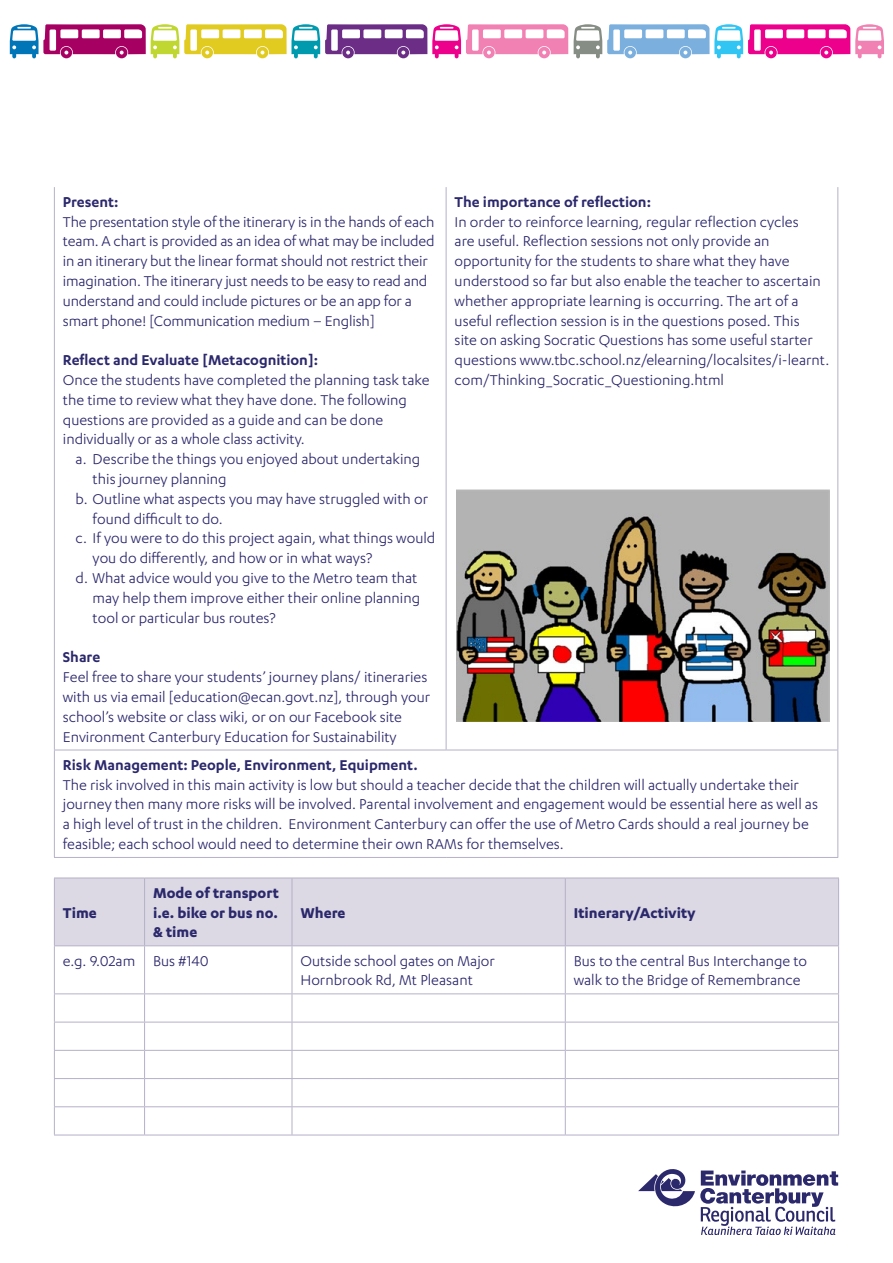
<style>
.page{position:relative;width:893px;height:1263px;background:#fff}
.page>*{position:absolute;margin:0;border:0;box-sizing:border-box;transform-origin:0 0}
.t1{font:16.5px/19.8px "Karbon";color:#2b286c}
.t2{font:600 16.5px "Karbon";color:#2b286c}
.t3{font:700 16.5px/19.8px "Karbon";color:#2b286c;text-align:justify}
</style>
<div class="page">
<hr style="left:54px;top:187px;width:1px;height:563px;background:#b5b0c8">
<hr style="left:446px;top:187px;width:1px;height:563px;background:#b5b0c8">
<hr style="left:837px;top:187px;width:1px;height:563px;background:#b5b0c8">
<hr style="left:54px;top:750px;width:392px;height:1px;background:#b5b0c8">
<hr style="left:54px;top:750px;width:1px;height:107px;background:#b5b0c8">
<hr style="left:446px;top:750px;width:392px;height:1px;background:#b5b0c8">
<hr style="left:837px;top:750px;width:1px;height:107px;background:#b5b0c8">
<hr style="left:54px;top:857px;width:392px;height:1px;background:#b5b0c8">
<hr style="left:446px;top:857px;width:392px;height:1px;background:#b5b0c8">
<div style="left:55px;top:879px;width:783px;height:66px;background:#dcd9e4"></div>
<hr style="left:54px;top:878px;width:91px;height:1px;background:#b5b0c8">
<hr style="left:54px;top:878px;width:1px;height:67px;background:#b5b0c8">
<hr style="left:145px;top:878px;width:147px;height:1px;background:#b5b0c8">
<hr style="left:144px;top:878px;width:1px;height:67px;background:#b5b0c8">
<hr style="left:292px;top:878px;width:273px;height:1px;background:#b5b0c8">
<hr style="left:292px;top:878px;width:1px;height:67px;background:#b5b0c8">
<hr style="left:565px;top:878px;width:274px;height:1px;background:#b5b0c8">
<hr style="left:565px;top:878px;width:1px;height:67px;background:#b5b0c8">
<hr style="left:838px;top:878px;width:1px;height:67px;background:#b5b0c8">
<hr style="left:54px;top:945px;width:91px;height:1px;background:#b5b0c8">
<hr style="left:54px;top:946px;width:1px;height:47px;background:#b5b0c8">
<hr style="left:145px;top:945px;width:147px;height:1px;background:#b5b0c8">
<hr style="left:144px;top:946px;width:1px;height:47px;background:#b5b0c8">
<hr style="left:292px;top:945px;width:273px;height:1px;background:#b5b0c8">
<hr style="left:292px;top:946px;width:1px;height:47px;background:#b5b0c8">
<hr style="left:565px;top:945px;width:274px;height:1px;background:#b5b0c8">
<hr style="left:565px;top:946px;width:1px;height:47px;background:#b5b0c8">
<hr style="left:838px;top:946px;width:1px;height:47px;background:#b5b0c8">
<hr style="left:54px;top:993px;width:91px;height:1px;background:#b5b0c8">
<hr style="left:145px;top:993px;width:147px;height:1px;background:#b5b0c8">
<hr style="left:292px;top:993px;width:273px;height:1px;background:#b5b0c8">
<hr style="left:565px;top:993px;width:274px;height:1px;background:#b5b0c8">
<hr style="left:54px;top:1022px;width:91px;height:1px;background:#b5b0c8">
<hr style="left:145px;top:1022px;width:147px;height:1px;background:#b5b0c8">
<hr style="left:292px;top:1022px;width:273px;height:1px;background:#b5b0c8">
<hr style="left:565px;top:1022px;width:274px;height:1px;background:#b5b0c8">
<hr style="left:54px;top:1050px;width:91px;height:1px;background:#b5b0c8">
<hr style="left:145px;top:1050px;width:147px;height:1px;background:#b5b0c8">
<hr style="left:292px;top:1050px;width:273px;height:1px;background:#b5b0c8">
<hr style="left:565px;top:1050px;width:274px;height:1px;background:#b5b0c8">
<hr style="left:54px;top:1078px;width:91px;height:1px;background:#b5b0c8">
<hr style="left:145px;top:1078px;width:147px;height:1px;background:#b5b0c8">
<hr style="left:292px;top:1078px;width:273px;height:1px;background:#b5b0c8">
<hr style="left:565px;top:1078px;width:274px;height:1px;background:#b5b0c8">
<hr style="left:54px;top:1106px;width:91px;height:1px;background:#b5b0c8">
<svg style="left:54px;top:994px;width:1px;height:141px"></svg>
<hr style="left:145px;top:1106px;width:147px;height:1px;background:#b5b0c8">
<svg style="left:144px;top:994px;width:1px;height:141px"></svg>
<hr style="left:292px;top:1106px;width:273px;height:1px;background:#b5b0c8">
<svg style="left:292px;top:994px;width:1px;height:141px"></svg>
<hr style="left:565px;top:1106px;width:274px;height:1px;background:#b5b0c8">
<svg style="left:565px;top:994px;width:1px;height:141px"></svg>
<svg style="left:838px;top:994px;width:1px;height:141px"></svg>
<hr style="left:54px;top:1135px;width:91px;height:1px;background:#b5b0c8">
<hr style="left:145px;top:1135px;width:147px;height:1px;background:#b5b0c8">
<hr style="left:292px;top:1135px;width:273px;height:1px;background:#b5b0c8">
<hr style="left:565px;top:1135px;width:274px;height:1px;background:#b5b0c8">
<svg style="left:638px;top:1169px;width:200px;height:66px"></svg>
<svg style="left:574px;top:24px;width:310px;height:34px"></svg>
<svg style="left:10px;top:24px;width:558px;height:34px"></svg>
<img style="left:456px;top:490px;width:374px;height:231px">
<p class="t2" style="left:63px;top:192px;width:57px">Present:</p>
<p class="t1" style="left:63px;top:211px;width:373px">The presentation style of the itinerary is in the hands of each team. A chart is provided as an idea of what may be included in an itinerary but the linear format should not restrict their imagination. The itinerary just needs to be easy to read and understand and could include pictures or be an app for a smart phone! [Communication medium – English]</p>
<p class="t2" style="left:63px;top:351px;width:257px">Reflect and Evaluate [Metacognition]:</p>
<p class="t1" style="left:63px;top:370px;width:368px">Once the students have completed the planning task take the time to review what they have done. The following questions are provided as a guide and can be done individually or as a whole class activity.</p>
<p class="t1" style="left:76px;top:449px;width:346px">a. Describe the things you enjoyed about undertaking</p>
<p class="t1" style="left:93px;top:469px;width:136px">this journey planning</p>
<p class="t1" style="left:76px;top:488px;width:354px">b. Outline what aspects you may have struggled with or</p>
<p class="t1" style="left:93px;top:508px;width:132px">found difficult to do.</p>
<p class="t1" style="left:76px;top:528px;width:361px">c. If you were to do this project again, what things would</p>
<p class="t1" style="left:93px;top:548px;width:281px">you do differently, and how or in what ways?</p>
<p class="t1" style="left:76px;top:568px;width:343px">d. What advice would you give to the Metro team that</p>
<p class="t1" style="left:93px;top:587px;width:329px">may help them improve either their online planning</p>
<p class="t1" style="left:93px;top:607px;width:185px">tool or particular bus routes?</p>
<p class="t2" style="left:63px;top:648px;width:39px">Share</p>
<p class="t1" style="left:63px;top:667px;width:369px">Feel free to share your students’ journey plans/ itineraries with us via email [education@ecan.govt.nz], through your school’s website or class wiki, or on our Facebook site Environment Canterbury Education for Sustainability</p>
<p class="t2" style="left:455px;top:192px;width:198px">The importance of reflection:</p>
<p class="t1" style="left:455px;top:211px;width:376px">In order to reinforce learning, regular reflection cycles<br>are useful. Reflection sessions not only provide an opportunity for the students to share what they have understood so far but also enable the teacher to ascertain whether appropriate learning is occurring. The art of a useful reflection session is in the questions posed. This<br>site on asking Socratic Questions has some useful starter questions www.tbc.school.nz/elearning/localsites/i-learnt. com/Thinking_Socratic_Questioning.html</p>
<p class="t2" style="left:63px;top:755px;width:356px">Risk Management: People, Environment, Equipment.</p>
<p class="t1" style="left:63px;top:774px;width:757px">The risk involved in this main activity is low but should a teacher decide that the children will actually undertake their journey then many more risks will be involved. Parental involvement and engagement would be essential here as well as a high level of trust in the children. Environment Canterbury can offer the use of Metro Cards should a real journey be feasible; each school would need to determine their own RAMs for themselves.</p>
<p class="t3" style="left:63px;top:902px;width:35px">Time</p>
<p class="t3" style="left:153px;top:882px;width:127px">Mode of transport i.e. bike or bus no. &amp; time</p>
<p class="t3" style="left:300px;top:902px;width:47px">Where</p>
<p class="t3" style="left:574px;top:902px;width:123px">Itinerary/Activity</p>
<p class="t1" style="left:63px;top:950px;width:147px">e.g. 9.02am Bus #140</p>
<p class="t1" style="left:300px;top:950px;width:196px">Outside school gates on Major<br>Hornbrook Rd, Mt Pleasant</p>
<p class="t1" style="left:574px;top:950px;width:235px">Bus to the central Bus Interchange to walk to the Bridge of Remembrance</p>
</div>
